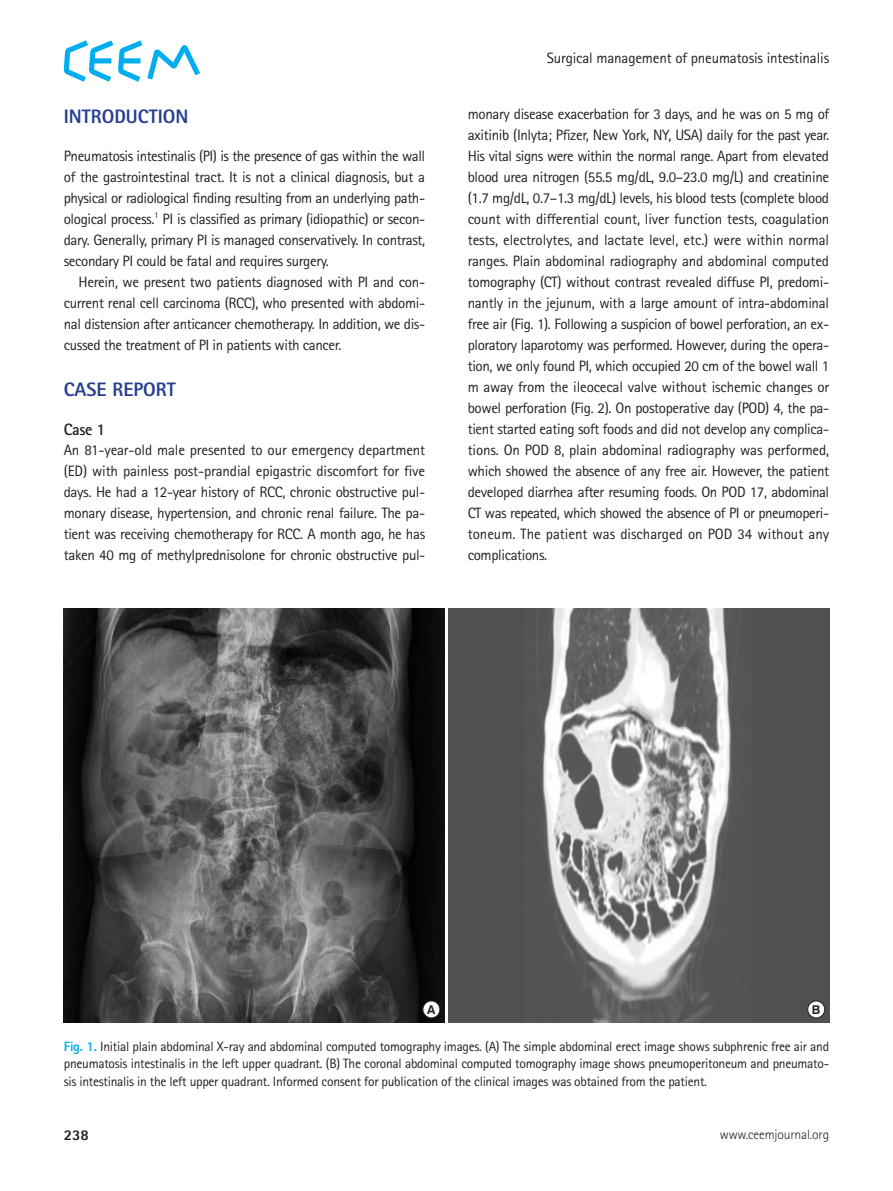
<style>
.page{position:relative;width:893px;height:1191px;background:#fff}
.page>*{position:absolute;margin:0;border:0;box-sizing:border-box;transform-origin:0 0}
.본문대제목{font:800 19.5px "Rotis Sans Serif Std";color:#253f8e}
.본문중제목{font:700 16.5px "Rotis Sans Serif Std";color:#231f20}
.본문{font:15px/21px "Rotis Sans Serif Std";letter-spacing:-.025em;color:#231f20;text-align:justify}
.t1{font:800 15px "Rotis Sans Serif Std";color:#231f20}
.표제목그림캡션{font:13.5px/17.5px "Rotis Sans Serif Std";letter-spacing:-.02em;color:#231f20;text-align:justify}
.t2{font:300 13.5px "Rotis Sans Serif Std";letter-spacing:-.01em;color:#231f20}
.t3{font:700 12.15px "Swiss 721 BT";color:#231f20}
.s1{font-weight:800;color:#00aeef}
</style>
<div class="page">
<svg style="left:64px;top:40px;width:136px;height:42px"></svg>
<img style="left:449px;top:608px;width:380px;height:414px">
<img style="left:64px;top:608px;width:380px;height:414px">
<div style="left:423px;top:1001px;width:17px;height:17px;background:#fff;border-radius:50%"></div>
<div style="left:423px;top:1000px;width:17px;height:18px;border:1px solid #231f20;border-radius:50%"></div>
<div style="left:808px;top:1001px;width:17px;height:17px;background:#fff;border-radius:50%"></div>
<div style="left:807px;top:1000px;width:18px;height:18px;border:1px solid #231f20;border-radius:50%"></div>
<p class="본문대제목" style="left:64px;top:104px;width:126px">INTRODUCTION</p>
<p class="본문" style="left:64px;top:145px;width:363px">Pneumatosis intestinalis (PI) is the presence of gas within the wall of the gastrointestinal tract. It is not a clinical diagnosis, but a physical or radiological finding resulting from an underlying path&shy;ological process.<sup>1</sup> PI is classified as primary (idiopathic) or secon&shy;dary. Generally, primary PI is managed conservatively. In contrast, secondary PI could be fatal and requires surgery.</p>
<p class="본문" style="left:64px;top:271px;width:363px;text-indent:15px">Herein, we present two patients diagnosed with PI and con&shy;current renal cell carcinoma (RCC), who presented with abdomi&shy;nal distension after anticancer chemotherapy. In addition, we dis&shy;cussed the treatment of PI in patients with cancer.</p>
<p class="본문대제목" style="left:64px;top:377px;width:113px">CASE REPORT</p>
<p class="본문중제목" style="left:64px;top:419px;width:43px">Case 1</p>
<p class="본문" style="left:64px;top:439px;width:363px">An 81-year-old male presented to our emergency department (ED) with painless post-prandial epigastric discomfort for five days. He had a 12-year history of RCC, chronic obstructive pul&shy;monary disease, hypertension, and chronic renal failure. The pa&shy;tient was receiving chemotherapy for RCC. A month ago, he has taken 40 mg of methylprednisolone for chronic obstructive pul-</p>
<p class="본문" style="left:547px;top:47px;width:284px">Surgical management of pneumatosis intestinalis</p>
<p class="본문" style="left:468px;top:103px;width:363px">monary disease exacerbation for 3 days, and he was on 5 mg of axitinib (Inlyta; Pfizer, New York, NY, USA) daily for the past year.<br>His vital signs were within the normal range. Apart from elevated blood urea nitrogen (55.5 mg/dL, 9.0–23.0 mg/L) and creatinine (1.7 mg/dL, 0.7–1.3 mg/dL) levels, his blood tests (complete blood count with differential count, liver function tests, coagulation tests, electrolytes, and lactate level, etc.) were within normal ranges. Plain abdominal radiography and abdominal computed tomography (CT) without contrast revealed diffuse PI, predomi&shy;nantly in the jejunum, with a large amount of intra-abdominal free air (Fig. 1). Following a suspicion of bowel perforation, an ex&shy;ploratory laparotomy was performed. However, during the opera&shy;tion, we only found PI, which occupied 20 cm of the bowel wall 1 m away from the ileocecal valve without ischemic changes or bowel perforation (Fig. 2). On postoperative day (POD) 4, the pa&shy;tient started eating soft foods and did not develop any complica&shy;tions. On POD 8, plain abdominal radiography was performed, which showed the absence of any free air. However, the patient developed diarrhea after resuming foods. On POD 17, abdominal CT was repeated, which showed the absence of PI or pneumoperi&shy;toneum. The patient was discharged on POD 34 without any complications.</p>
<p class="t3" style="left:427px;top:1002px;width:10px">A</p>
<p class="t3" style="left:812px;top:1002px;width:10px">B</p>
<p class="표제목그림캡션" style="left:64px;top:1037px;width:767px"><span class="s1">Fig. 1.</span> Initial plain abdominal X-ray and abdominal computed tomography images. (A) The simple abdominal erect image shows subphrenic free air and pneumatosis intestinalis in the left upper quadrant. (B) The coronal abdominal computed tomography image shows pneumoperitoneum and pneumato&shy;sis intestinalis in the left upper quadrant. Informed consent for publication of the clinical images was obtained from the patient.</p>
<p class="t1" style="left:64px;top:1125px;width:27px">238</p>
<p class="t2" style="left:720px;top:1126px;width:111px">www.ceemjournal.org</p>
</div>
